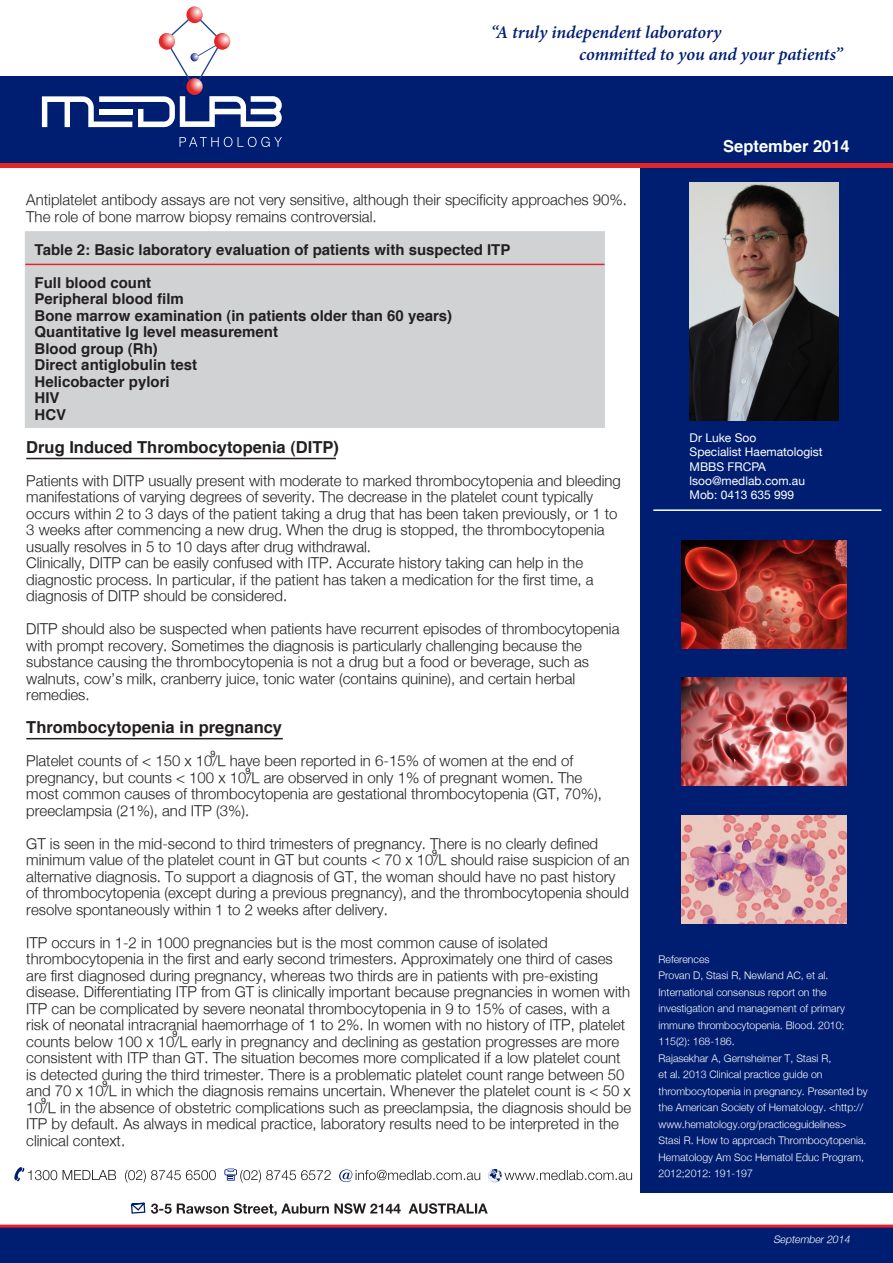
<style>
.page{position:relative;width:893px;height:1263px;background:#fff}
.page>*{position:absolute;margin:0;border:0;box-sizing:border-box;transform-origin:0 0}
.t1{font:italic 600 18px "Minion Pro";letter-spacing:-.005em;color:#001e71}
.t2{font:700 16.5px "Helvetica";color:#231f20}
.t3{font:700 16.5px "Helvetica";color:#fff}
.t4{font:300 15px/16.5px "Helvetica Neue";color:#231f20}
.t5{font:700 15px "Helvetica";color:#231f20}
.t6{font:12px "Helvetica Neue";color:#fff}
.t7{font:300 10.5px/16.5px "Helvetica Neue";color:#fff}
.t8{font:italic 300 10.5px "Helvetica Neue";color:#fff}
.t9{font:9px "Helvetica Neue";color:#231f20}
</style>
<div class="page">
<div style="left:641px;top:168px;width:252px;height:1025px;background:#001e71"></div>
<div style="left:25px;top:231px;width:580px;height:197px;background:#d1d2d4"></div>
<hr style="left:25px;top:264px;width:579px;height:1px;background:#e42527">
<div style="left:0;top:76px;width:893px;height:90px;background:#001e71"></div>
<hr style="left:0;top:164px;width:893px;height:4px;background:#e42527">
<svg style="left:42px;top:96px;width:240px;height:31px"></svg>
<svg style="left:214px;top:33px;width:16px;height:17px"></svg>
<svg style="left:186px;top:78px;width:17px;height:17px"></svg>
<svg style="left:159px;top:33px;width:16px;height:17px"></svg>
<svg style="left:186px;top:6px;width:17px;height:17px"></svg>
<svg style="left:168px;top:17px;width:53px;height:67px"></svg>
<svg style="left:180px;top:137px;width:52px;height:10px"></svg>
<svg style="left:238px;top:137px;width:44px;height:10px"></svg>
<svg style="left:131px;top:1202px;width:357px;height:14px"></svg>
<svg style="left:14px;top:1167px;width:618px;height:16px"></svg>
<img style="left:690px;top:183px;width:148px;height:238px">
<hr style="left:653px;top:509px;width:228px;height:2px;background:#fff">
<img style="left:681px;top:540px;width:165px;height:108px">
<img style="left:681px;top:677px;width:165px;height:109px">
<img style="left:681px;top:815px;width:165px;height:108px">
<hr style="left:26px;top:738px;width:257px;height:1px;background:#231f20">
<hr style="left:26px;top:458px;width:310px;height:1px;background:#231f20">
<div style="left:0;top:1227px;width:893px;height:36px;background:#001e71"></div>
<hr style="left:0;top:1224px;width:893px;height:3px;background:#e42527">
<p class="t1" style="left:491px;top:22px;width:232px">“A truly independent laboratory</p>
<p class="t1" style="left:579px;top:43px;width:265px">committed to you and your patients”</p>
<p class="t4" style="left:26px;top:191px;width:602px">Antiplatelet antibody assays are not very sensitive, although their specificity approaches 90%.<br>The role of bone marrow biopsy remains controversial.</p>
<p class="t5" style="left:35px;top:237px;width:477px">Table 2: Basic laboratory evaluation of patients with suspected ITP</p>
<p class="t5" style="left:35px;top:270px;width:118px">Full blood count</p>
<p class="t5" style="left:35px;top:287px;width:151px">Peripheral blood film</p>
<p class="t5" style="left:35px;top:303px;width:419px">Bone marrow examination (in patients older than 60 years)</p>
<p class="t5" style="left:35px;top:320px;width:245px">Quantitative Ig level measurement</p>
<p class="t5" style="left:35px;top:336px;width:125px">Blood group (Rh)</p>
<p class="t5" style="left:35px;top:353px;width:164px">Direct antiglobulin test</p>
<p class="t5" style="left:35px;top:369px;width:137px">Helicobacter pylori</p>
<p class="t5" style="left:35px;top:386px;width:27px">HIV</p>
<p class="t5" style="left:35px;top:402px;width:33px">HCV</p>
<p class="t2" style="left:26px;top:433px;width:314px">Drug Induced Thrombocytopenia (DITP)</p>
<p class="t4" style="left:26px;top:472px;width:596px">Patients with DITP usually present with moderate to marked thrombocytopenia and bleeding manifestations of varying degrees of severity. The decrease in the platelet count typically occurs within 2 to 3 days of the patient taking a drug that has been taken previously, or 1 to 3 weeks after commencing a new drug. When the drug is stopped, the thrombocytopenia usually resolves in 5 to 10 days after drug withdrawal.</p>
<p class="t4" style="left:26px;top:554px;width:569px">Clinically, DITP can be easily confused with ITP. Accurate history taking can help in the diagnostic process. In particular, if the patient has taken a medication for the first time, a diagnosis of DITP should be considered.</p>
<p class="t4" style="left:26px;top:620px;width:595px">DITP should also be suspected when patients have recurrent episodes of thrombocytopenia with prompt recovery. Sometimes the diagnosis is particularly challenging because the substance causing the thrombocytopenia is not a drug but a food or beverage, such as walnuts, cow’s milk, cranberry juice, tonic water (contains quinine), and certain herbal remedies.</p>
<p class="t2" style="left:26px;top:714px;width:257px">Thrombocytopenia in pregnancy</p>
<p class="t4" style="left:26px;top:752px;width:577px">Platelet counts of &lt; 150 x 10/L have been reported in 6-15% of women at the end of pregnancy, but counts &lt; 100 x 10/L are observed in only 1% of pregnant women. The most common causes of thrombocytopenia are gestational thrombocytopenia (GT, 70%), preeclampsia (21%), and ITP (3%).</p>
<p class="t4" style="left:26px;top:835px;width:605px">GT is seen in the mid-second to third trimesters of pregnancy. There is no clearly defined minimum value of the platelet count in GT but counts &lt; 70 x 10/L should raise suspicion of an alternative diagnosis. To support a diagnosis of GT, the woman should have no past history of thrombocytopenia (except during a previous pregnancy), and the thrombocytopenia should resolve spontaneously within 1 to 2 weeks after delivery.</p>
<p class="t4" style="left:26px;top:934px;width:606px">ITP occurs in 1-2 in 1000 pregnancies but is the most common cause of isolated thrombocytopenia in the first and early second trimesters. Approximately one third of cases are first diagnosed during pregnancy, whereas two thirds are in patients with pre-existing disease. Differentiating ITP from GT is clinically important because pregnancies in women with ITP can be complicated by severe neonatal thrombocytopenia in 9 to 15% of cases, with a risk of neonatal intracranial haemorrhage of 1 to 2%. In women with no history of ITP, platelet counts below 100 x 10/L early in pregnancy and declining as gestation progresses are more consistent with ITP than GT. The situation becomes more complicated if a low platelet count is detected during the third trimester. There is a problematic platelet count range between 50 and 70 x 10/L in which the diagnosis remains uncertain. Whenever the platelet count is &lt; 50 x 10/L in the absence of obstetric complications such as preeclampsia, the diagnosis should be ITP by default. As always in medical practice, laboratory results need to be interpreted in the clinical context.</p>
<p class="t9" style="left:210px;top:748px;width:7px">9</p>
<p class="t9" style="left:245px;top:765px;width:7px">9</p>
<p class="t9" style="left:432px;top:847px;width:7px">9</p>
<p class="t9" style="left:173px;top:1029px;width:7px">9</p>
<p class="t9" style="left:102px;top:1079px;width:7px">9</p>
<p class="t9" style="left:41px;top:1095px;width:7px">9</p>
<p class="t3" style="left:723px;top:133px;width:128px">September 2014</p>
<p class="t6" style="left:690px;top:430px;width:68px">Dr Luke Soo</p>
<p class="t6" style="left:690px;top:445px;width:135px">Specialist Haematologist</p>
<p class="t6" style="left:690px;top:459px;width:78px">MBBS FRCPA</p>
<p class="t6" style="left:690px;top:473px;width:117px">lsoo@medlab.com.au</p>
<p class="t6" style="left:690px;top:488px;width:106px">Mob: 0413 635 999</p>
<p class="t7" style="left:659px;top:950px;width:52px">References</p>
<p class="t7" style="left:659px;top:967px;width:188px">Provan D, Stasi R, Newland AC, et al.<br>International consensus report on the investigation and management of primary immune thrombocytopenia. Blood. 2010; 115(2): 168-186.</p>
<p class="t7" style="left:659px;top:1049px;width:211px">Rajasekhar A, Gernsheimer T, Stasi R,<br>et al. 2013 Clinical practice guide on thrombocytopenia in pregnancy. Presented by the American Society of Hematology. &lt;http:// www.hematology.org/practiceguidelines&gt;</p>
<p class="t7" style="left:659px;top:1132px;width:209px">Stasi R. How to approach Thrombocytopenia.</p>
<p class="t7" style="left:659px;top:1148px;width:207px">Hematology Am Soc Hematol Educ Program,</p>
<p class="t7" style="left:659px;top:1165px;width:96px">2012;2012: 191-197</p>
<p class="t8" style="left:773px;top:1233px;width:80px">September 2014</p>
</div>
